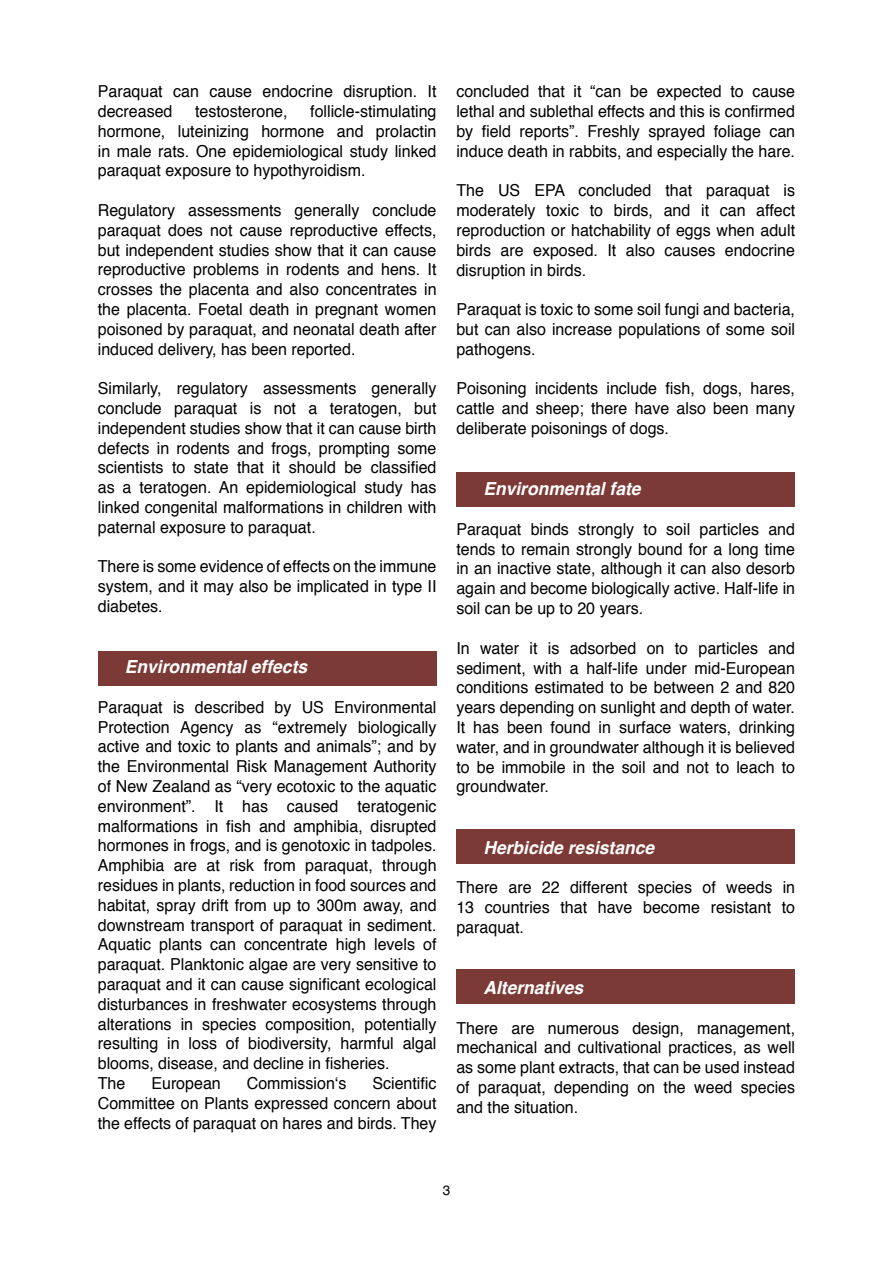
<style>
.page{position:relative;width:893px;height:1263px;background:#fff}
.page>*{position:absolute;margin:0;border:0;box-sizing:border-box;transform-origin:0 0}
.t1{font:italic 700 18px "Helvetica";color:#fff}
.t2{font:16.5px/19.8px "Helvetica";color:#000;text-align:justify}
.t3{font:13.5px "Helvetica";color:#000}
</style>
<div class="page">
<div style="left:98px;top:652px;width:339px;height:34px;background:#7c3a37"></div>
<div style="left:456px;top:829px;width:339px;height:34px;background:#7c3a37"></div>
<div style="left:456px;top:473px;width:339px;height:34px;background:#7c3a37"></div>
<div style="left:456px;top:970px;width:339px;height:34px;background:#7c3a37"></div>
<p class="t2" style="left:98px;top:82px;width:340px">Paraquat can cause endocrine disruption. It decreased</p>
<p class="t2" style="left:98px;top:102px;width:340px;text-indent:212px">follicle-stimulating hormone, luteinizing hormone and prolactin in male rats. One epidemiological study linked paraquat exposure to hypothyroidism.</p>
<p class="t2" style="left:98px;top:201px;width:340px">Regulatory assessments generally conclude paraquat does not cause reproductive effects, but independent studies show that it can cause reproductive problems in rodents and hens. It crosses the placenta and also concentrates in the placenta. Foetal death in pregnant women poisoned by paraquat, and neonatal death after induced delivery, has been reported.</p>
<p class="t2" style="left:98px;top:379px;width:340px">Similarly, regulatory assessments generally conclude paraquat is not a teratogen, but independent studies show that it can cause birth defects in rodents and frogs, prompting some scientists to state that it should be classified as a teratogen. An epidemiological study has linked congenital malformations in children with paternal exposure to paraquat.</p>
<p class="t2" style="left:98px;top:557px;width:340px">There is some evidence of effects on the immune system, and it may also be implicated in type II diabetes.</p>
<p class="t2" style="left:195px;top:102px;width:94px">testosterone,</p>
<p class="t1" style="left:125px;top:652px;width:184px">Environmental effects</p>
<p class="t2" style="left:98px;top:698px;width:340px;text-align:left">Paraquat is described by US Environmental Protection Agency as “extremely biologically active and toxic to plants and animals”; and by the Environmental Risk Management Authority of New Zealand as “very ecotoxic to the aquatic environment”. It has caused teratogenic malformations in fish and amphibia, disrupted hormones in frogs, and is genotoxic in tadpoles.<br>Amphibia are at risk from paraquat, through residues in plants, reduction in food sources and habitat, spray drift from up to 300m away, and downstream transport of paraquat in sediment.<br>Aquatic plants can concentrate high levels of paraquat. Planktonic algae are very sensitive to paraquat and it can cause significant ecological disturbances in freshwater ecosystems through alterations in species composition, potentially resulting in loss of biodiversity, harmful algal blooms, disease, and decline in fisheries.<br>The</p>
<p class="t2" style="left:98px;top:1074px;width:340px;text-indent:275px">Scientific Committee on Plants expressed concern about the effects of paraquat on hares and birds. They</p>
<p class="t2" style="left:151px;top:1074px;width:71px">European</p>
<p class="t2" style="left:247px;top:1074px;width:101px">Commission‘s</p>
<p class="t2" style="left:456px;top:82px;width:340px">concluded that it “can be expected to cause lethal and sublethal effects and this is confirmed by field reports”. Freshly sprayed foliage can induce death in rabbits, and especially the hare.</p>
<p class="t2" style="left:456px;top:181px;width:340px">The US EPA concluded that paraquat is moderately toxic to birds, and it can affect reproduction or hatchability of eggs when adult birds are exposed. It also causes endocrine disruption in birds.</p>
<p class="t2" style="left:456px;top:300px;width:340px">Paraquat is toxic to some soil fungi and bacteria, but can also increase populations of some soil pathogens.</p>
<p class="t2" style="left:456px;top:379px;width:340px">Poisoning incidents include fish, dogs, hares, cattle and sheep; there have also been many deliberate poisonings of dogs.</p>
<p class="t1" style="left:483px;top:474px;width:159px">Environmental fate</p>
<p class="t2" style="left:456px;top:520px;width:340px">Paraquat binds strongly to soil particles and tends to remain strongly bound for a long time in an inactive state, although it can also desorb again and become biologically active. Half-life in soil can be up to 20 years.</p>
<p class="t2" style="left:456px;top:638px;width:340px">In water it is adsorbed on to particles and sediment, with a half-life under mid-European conditions estimated to be between 2 and 820 years depending on sunlight and depth of water.<br>It has been found in surface waters, drinking water, and in groundwater although it is believed to be immobile in the soil and not to leach to groundwater.</p>
<p class="t1" style="left:483px;top:832px;width:172px">Herbicide resistance</p>
<p class="t2" style="left:456px;top:878px;width:340px">There are 22 different species of weeds in 13 countries that have become resistant to paraquat.</p>
<p class="t1" style="left:483px;top:973px;width:101px">Alternatives</p>
<p class="t2" style="left:456px;top:1018px;width:340px">There are numerous design, management, mechanical and cultivational practices, as well as some plant extracts, that can be used instead of paraquat, depending on the weed species and the situation.</p>
<p class="t3" style="left:443px;top:1180px;width:9px">3</p>
</div>
